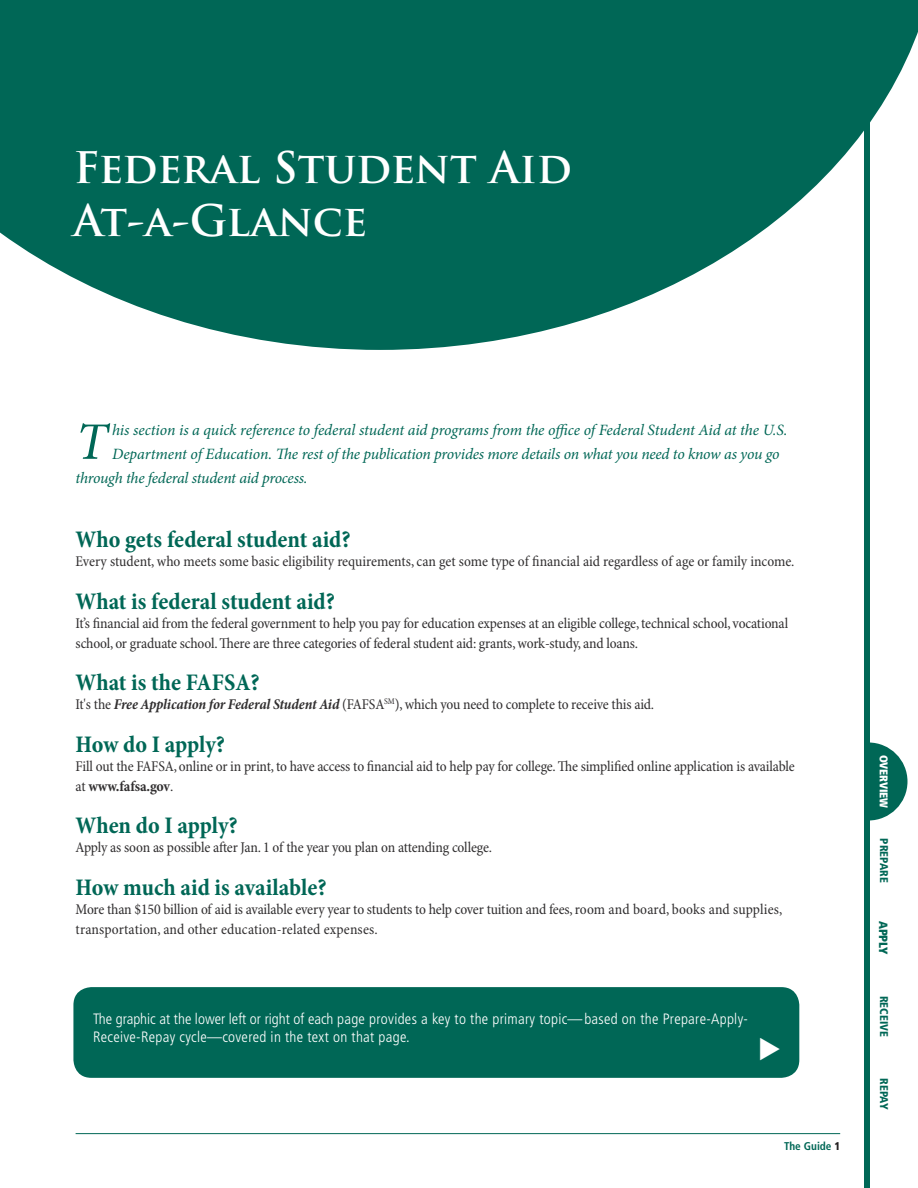
<style>
.page{position:relative;width:918px;height:1188px;background:#fff}
.page>*{position:absolute;margin:0;border:0;box-sizing:border-box;transform-origin:0 0}
._02_Cover_Dock_w_Dro{font:italic 52.8px "Minion Pro";color:#006756}
.Title_Page_Headline{font:700 42.45px/53.1px "Trajan Pro";letter-spacing:-.005em;color:#fff}
._04_Body_Copy{font:700 condensed 24px "Minion Pro";letter-spacing:-.005em;color:#006756}
._04_Header__Teal{font:700 condensed 24px "Minion Pro";color:#006756}
._02_Cover_Dock_w_Dro-2{font:italic 15.75px "Minion Pro";letter-spacing:-.015em;color:#006756}
._04_Body_Copy-2{font:condensed 15px/19.5px "Minion Pro";letter-spacing:-.01em;color:#312f30}
._04_Header__Teal-2{font:condensed 15px/19.5px "Minion Pro";letter-spacing:-.015em;color:#312f30}
._05_Table_Body_Reg{font:300 condensed 15px/18px "Frutiger";letter-spacing:.02em;color:#fff}
.t1{font:900 condensed 12px "Frutiger";color:#006756}
.t2{font:900 condensed 11.25px "Frutiger";color:#006756}
.t3{font:700 condensed 11.25px "Frutiger";color:#006756}
.t4{font:900 condensed 11.25px "Frutiger";letter-spacing:-.01em;color:#fff}
.s1{font-weight:700;font-style:italic}
.s2{font-weight:700}
.s3{font-weight:900;color:#231f20}
</style>
<div class="page">
<svg style="left:870px;top:742px;width:38px;height:78px"></svg>
<div style="left:864px;top:0;width:6px;height:1188px;background:#006756"></div>
<hr style="left:76px;top:1133px;width:764px;height:1px;background:#006756">
<svg style="left:0;top:0;width:918px;height:350px;fill:#006756"></svg>
<div style="left:73px;top:987px;width:726px;height:91px;background:#006756;border-radius:18px"></div>
<p class="Title_Page_Headline" style="left:73px;top:142px;width:500px">Federal Student Aid<br>At-a-Glance</p>
<p class="_02_Cover_Dock_w_Dro" style="left:76px;top:406px;width:33px">T</p>
<p class="_02_Cover_Dock_w_Dro-2" style="left:112px;top:419px;width:677px">his section is a quick reference to federal student aid programs from the office of Federal Student Aid at the U.S.</p>
<p class="_02_Cover_Dock_w_Dro-2" style="left:112px;top:443px;width:669px">Department of Education. The rest of the publication provides more details on what you need to know as you go</p>
<p class="_02_Cover_Dock_w_Dro-2" style="left:76px;top:467px;width:233px">through the federal student aid process.</p>
<p class="_04_Body_Copy" style="left:76px;top:523px;width:277px">Who gets federal student aid?</p>
<p class="_04_Body_Copy-2" style="left:76px;top:552px;width:720px">Every student, who meets some basic eligibility requirements, can get some type of financial aid regardless of age or family income.</p>
<p class="_04_Header__Teal" style="left:76px;top:584px;width:261px">What is federal student aid?</p>
<p class="_04_Header__Teal-2" style="left:76px;top:614px;width:714px">It’s financial aid from the federal government to help you pay for education expenses at an eligible college, technical school, vocational school, or graduate school. There are three categories of federal student aid: grants, work-study, and loans.</p>
<p class="_04_Header__Teal" style="left:76px;top:666px;width:186px">What is the FAFSA?</p>
<p class="_04_Header__Teal-2" style="left:76px;top:695px;width:580px">It's the <span class="s1">Free Application for Federal Student Aid</span> (FAFSA<sup>SM</sup>), which you need to complete to receive this aid.</p>
<p class="_04_Body_Copy" style="left:76px;top:727px;width:151px">How do I apply?</p>
<p class="_04_Body_Copy-2" style="left:76px;top:757px;width:721px">Fill out the FAFSA, online or in print, to have access to financial aid to help pay for college. The simplified online application is available at <span class="s2">www.fafsa.gov</span>.</p>
<p class="_04_Body_Copy" style="left:76px;top:809px;width:164px">When do I apply?</p>
<p class="_04_Body_Copy-2" style="left:76px;top:838px;width:418px">Apply as soon as possible after Jan. 1 of the year you plan on attending college.</p>
<p class="_04_Body_Copy" style="left:76px;top:871px;width:252px">How much aid is available?</p>
<p class="_04_Body_Copy-2" style="left:76px;top:900px;width:708px">More than $150 billion of aid is available every year to students to help cover tuition and fees, room and board, books and supplies, transportation, and other education-related expenses.</p>
<p class="_05_Table_Body_Reg" style="left:93px;top:1010px;width:656px">The graphic at the lower left or right of each page provides a key to the primary topic—based on the Prepare-Apply-<br>Receive-Repay cycle—covered in the text on that page.</p>
<p class="t3" style="left:784px;top:1140px;width:58px">The Guide <span class="s3">1</span></p>
<p class="t4" style="left:891px;top:755px;width:55px;rotate:90deg">OVERVIEW</p>
<p class="t2" style="left:891px;top:838px;width:46px;rotate:90deg">PREPARE</p>
<p class="t1" style="left:891px;top:921px;width:35px;rotate:90deg">APPLY</p>
<p class="t2" style="left:891px;top:996px;width:42px;rotate:90deg">RECEIVE</p>
<p class="t2" style="left:891px;top:1078px;width:33px;rotate:90deg">REPAY</p>
</div>
